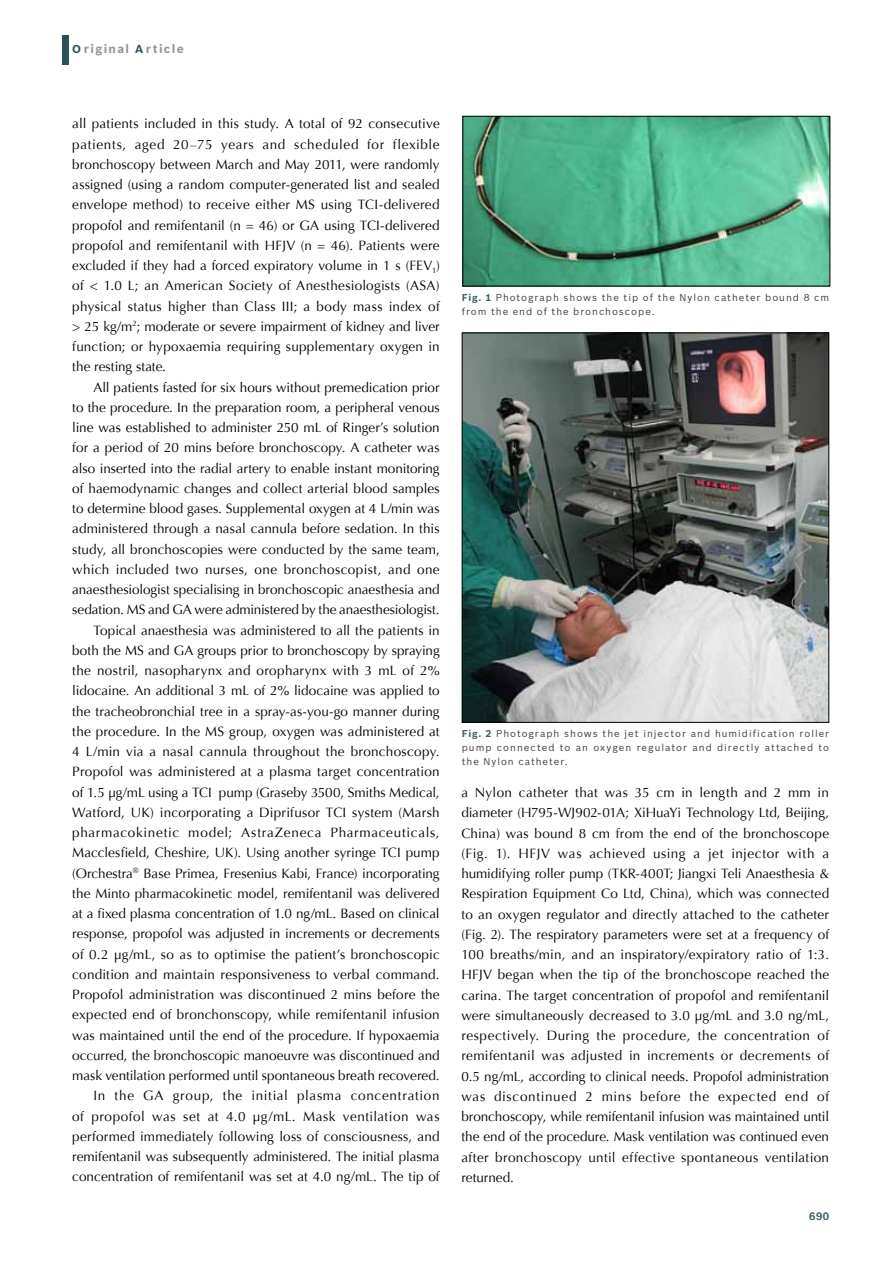
<style>
.page{position:relative;width:893px;height:1263px;background:#fff}
.page>*{position:absolute;margin:0;border:0;box-sizing:border-box;transform-origin:0 0}
.t1{font:13.5px/20.2px "Optima";letter-spacing:.005em;color:#000;text-align:justify}
.t2{font:700 12px "Bosch Sans";letter-spacing:.115em;color:#939598}
.t3{font:500 10.5px "Bosch Sans";color:#4b6a70}
.t4{font:9.75px/14.2px "Bosch Sans";letter-spacing:.1em;color:#414042}
.s1{font-size:11.25px;color:#2b5057}
.s2{font-weight:700;color:#406168}
</style>
<div class="page">
<div style="left:63px;top:35px;width:6px;height:29px;background:#2b5057"></div>
<img style="left:464px;top:118px;width:364px;height:166px">
<div style="left:462px;top:116px;width:368px;height:170px;border:1px solid #000"></div>
<img style="left:464px;top:335px;width:363px;height:386px">
<div style="left:462px;top:333px;width:367px;height:390px;border:1px solid #000"></div>
<p class="t2" style="left:72px;top:41px;width:113px"><span class="s1">O</span> riginal <span class="s1">A</span> rticle</p>
<p class="t1" style="left:72px;top:114px;width:369px">all patients included in this study. A total of 92 consecutive patients, aged 20–75 years and scheduled for flexible bronchoscopy between March and May 2011, were randomly assigned (using a random computer-generated list and sealed envelope method) to receive either MS using TCI-delivered propofol and remifentanil (n = 46) or GA using TCI-delivered propofol and remifentanil with HFJV (n = 46). Patients were excluded if they had a forced expiratory volume in 1 s (FEV<sub>1</sub>) of &lt; 1.0 L; an American Society of Anesthesiologists (ASA) physical status higher than Class III; a body mass index of &gt; 25 kg/m<sup>2</sup>; moderate or severe impairment of kidney and liver function; or hypoxaemia requiring supplementary oxygen in the resting state.</p>
<p class="t1" style="left:72px;top:377px;width:369px;text-align:right">All patients fasted for six hours without premedication prior<br>to the procedure. In the preparation room, a peripheral venous line was established to administer 250 mL of Ringer’s solution for a period of 20 mins before bronchoscopy. A catheter was also inserted into the radial artery to enable instant monitoring of haemodynamic changes and collect arterial blood samples to determine blood gases. Supplemental oxygen at 4 L/min was administered through a nasal cannula before sedation. In this study, all bronchoscopies were conducted by the same team, which included two nurses, one bronchoscopist, and one anaesthesiologist specialising in bronchoscopic anaesthesia and sedation. MS and GA were administered by the anaesthesiologist.<br>Topical anaesthesia was administered to all the patients in both the MS and GA groups prior to bronchoscopy by spraying the nostril, nasopharynx and oropharynx with 3 mL of 2% lidocaine. An additional 3 mL of 2% lidocaine was applied to the tracheobronchial tree in a spray-as-you-go manner during the procedure. In the MS group, oxygen was administered at 4 L/min via a nasal cannula throughout the bronchoscopy.<br>Propofol was administered at a plasma target concentration of 1.5 μg/mL using a TCI pump (Graseby 3500, Smiths Medical, Watford, UK) incorporating a Diprifusor TCI system (Marsh pharmacokinetic model; AstraZeneca Pharmaceuticals, Macclesfield, Cheshire, UK). Using another syringe TCI pump (Orchestra<sup>®</sup> Base Primea, Fresenius Kabi, France) incorporating the Minto pharmacokinetic model, remifentanil was delivered at a fixed plasma concentration of 1.0 ng/mL. Based on clinical response, propofol was adjusted in increments or decrements of 0.2 μg/mL, so as to optimise the patient’s bronchoscopic condition and maintain responsiveness to verbal command.<br>Propofol administration was discontinued 2 mins before the expected end of bronchonscopy, while remifentanil infusion was maintained until the end of the procedure. If hypoxaemia occurred, the bronchoscopic manoeuvre was discontinued and mask ventilation performed until spontaneous breath recovered.<br>In the GA group, the initial plasma concentration<br>of propofol was set at 4.0 μg/mL. Mask ventilation was performed immediately following loss of consciousness, and remifentanil was subsequently administered. The initial plasma concentration of remifentanil was set at 4.0 ng/mL. The tip of</p>
<p class="t4" style="left:462px;top:290px;width:369px"><span class="s2">Fig. 1</span> Photograph shows the tip of the Nylon catheter bound 8 cm from the end of the bronchoscope.</p>
<p class="t4" style="left:462px;top:726px;width:369px;text-align:justify"><span class="s2">Fig. 2</span> Photograph shows the jet injector and humidification roller pump connected to an oxygen regulator and directly attached to the Nylon catheter.</p>
<p class="t1" style="left:461px;top:782px;width:369px">a Nylon catheter that was 35 cm in length and 2 mm in diameter (H795-WJ902-01A; XiHuaYi Technology Ltd, Beijing, China) was bound 8 cm from the end of the bronchoscope (Fig. 1). HFJV was achieved using a jet injector with a humidifying roller pump (TKR-400T; Jiangxi Teli Anaesthesia &amp; Respiration Equipment Co Ltd, China), which was connected to an oxygen regulator and directly attached to the catheter (Fig. 2). The respiratory parameters were set at a frequency of 100 breaths/min, and an inspiratory/expiratory ratio of 1:3.<br>HFJV began when the tip of the bronchoscope reached the carina. The target concentration of propofol and remifentanil were simultaneously decreased to 3.0 μg/mL and 3.0 ng/mL, respectively. During the procedure, the concentration of remifentanil was adjusted in increments or decrements of 0.5 ng/mL, according to clinical needs. Propofol administration was discontinued 2 mins before the expected end of bronchoscopy, while remifentanil infusion was maintained until the end of the procedure. Mask ventilation was continued even after bronchoscopy until effective spontaneous ventilation returned.</p>
<p class="t3" style="left:809px;top:1210px;width:21px">690</p>
</div>
